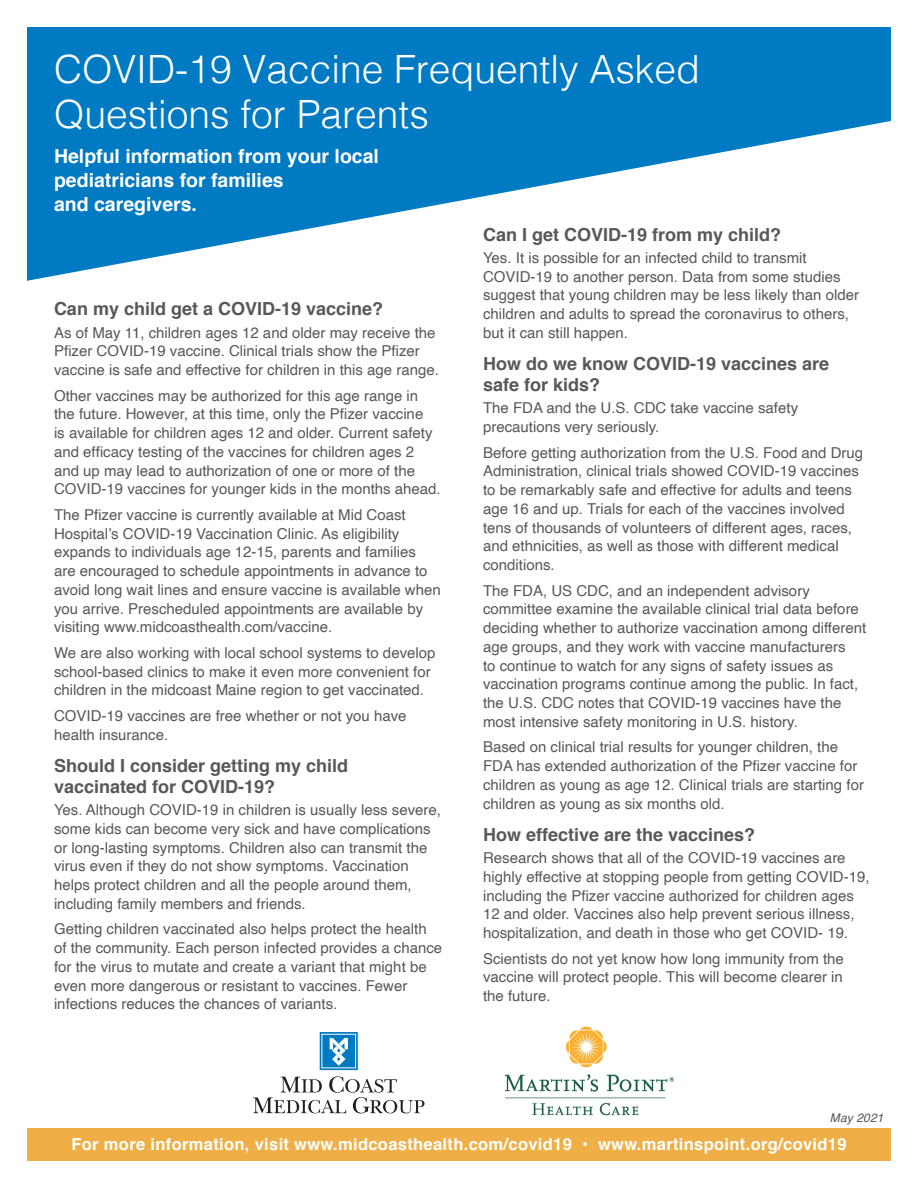
<style>
.page{position:relative;width:918px;height:1188px;background:#fff}
.page>*{position:absolute;margin:0;border:0;box-sizing:border-box;transform-origin:0 0}
.t1{font:300 39px/45px "Helvetica";color:#fff}
.t2{font:700 19.5px/24px "Helvetica";color:#fff}
.t3{font:700 18px/21px "Helvetica";color:#57585a}
.t4{font:700 16.5px "Helvetica";letter-spacing:.02em;color:#fff}
.t5{font:15px/18.8px "Helvetica";color:#57585a}
.t6{font:italic 12px "Helvetica";letter-spacing:.01em;color:#57585a}
</style>
<div class="page">
<img style="left:504px;top:1026px;width:171px;height:90px">
<svg style="left:27px;top:27px;width:864px;height:254px;fill:#007ac2"></svg>
<svg style="left:320px;top:1032px;width:38px;height:38px"></svg>
<div style="left:322px;top:1034px;width:34px;height:34px;background:#007ac2"></div>
<svg style="left:330px;top:1038px;width:18px;height:27px"></svg>
<svg style="left:253px;top:1076px;width:171px;height:37px"></svg>
<div style="left:27px;top:1128px;width:864px;height:33px;background:#efaf46"></div>
<p class="t1" style="left:54px;top:44px;width:647px">COVID-19 Vaccine Frequently Asked<br>Questions for Parents</p>
<p class="t2" style="left:54px;top:144px;width:327px">Helpful information from your local pediatricians for families<br>and caregivers.</p>
<p class="t3" style="left:54px;top:299px;width:331px">Can my child get a COVID-19 vaccine?</p>
<p class="t5" style="left:54px;top:323px;width:386px">As of May 11, children ages 12 and older may receive the<br>Pfizer COVID-19 vaccine. Clinical trials show the Pfizer vaccine is safe and effective for children in this age range.</p>
<p class="t5" style="left:54px;top:386px;width:388px">Other vaccines may be authorized for this age range in the future. However, at this time, only the Pfizer vaccine<br>is available for children ages 12 and older. Current safety and efficacy testing of the vaccines for children ages 2 and up may lead to authorization of one or more of the COVID-19 vaccines for younger kids in the months ahead.</p>
<p class="t5" style="left:54px;top:506px;width:388px">The Pfizer vaccine is currently available at Mid Coast Hospital’s COVID-19 Vaccination Clinic. As eligibility expands to individuals age 12-15, parents and families are encouraged to schedule appointments in advance to avoid long wait lines and ensure vaccine is available when you arrive. Prescheduled appointments are available by visiting www.midcoasthealth.com/vaccine.</p>
<p class="t5" style="left:54px;top:644px;width:383px">We are also working with local school systems to develop school-based clinics to make it even more convenient for children in the midcoast Maine region to get vaccinated.</p>
<p class="t5" style="left:54px;top:707px;width:354px">COVID-19 vaccines are free whether or not you have health insurance.</p>
<p class="t3" style="left:54px;top:755px;width:296px">Should I consider getting my child vaccinated for COVID-19?</p>
<p class="t5" style="left:54px;top:801px;width:389px">Yes. Although COVID-19 in children is usually less severe, some kids can become very sick and have complications or long-lasting symptoms. Children also can transmit the virus even if they do not show symptoms. Vaccination helps protect children and all the people around them, including family members and friends.</p>
<p class="t5" style="left:54px;top:920px;width:390px">Getting children vaccinated also helps protect the health of the community. Each person infected provides a chance for the virus to mutate and create a variant that might be even more dangerous or resistant to vaccines. Fewer infections reduces the chances of variants.</p>
<p class="t3" style="left:483px;top:224px;width:300px">Can I get COVID-19 from my child?</p>
<p class="t5" style="left:483px;top:249px;width:378px">Yes. It is possible for an infected child to transmit COVID-19 to another person. Data from some studies suggest that young children may be less likely than older children and adults to spread the coronavirus to others, but it can still happen.</p>
<p class="t3" style="left:483px;top:353px;width:348px">How do we know COVID-19 vaccines are safe for kids?</p>
<p class="t5" style="left:483px;top:399px;width:317px">The FDA and the U.S. CDC take vaccine safety precautions very seriously.</p>
<p class="t5" style="left:483px;top:443px;width:382px">Before getting authorization from the U.S. Food and Drug Administration, clinical trials showed COVID-19 vaccines to be remarkably safe and effective for adults and teens age 16 and up. Trials for each of the vaccines involved tens of thousands of volunteers of different ages, races, and ethnicities, as well as those with different medical conditions.</p>
<p class="t5" style="left:483px;top:581px;width:385px">The FDA, US CDC, and an independent advisory committee examine the available clinical trial data before deciding whether to authorize vaccination among different age groups, and they work with vaccine manufacturers<br>to continue to watch for any signs of safety issues as vaccination programs continue among the public. In fact, the U.S. CDC notes that COVID-19 vaccines have the most intensive safety monitoring in U.S. history.</p>
<p class="t5" style="left:483px;top:738px;width:382px">Based on clinical trial results for younger children, the FDA has extended authorization of the Pfizer vaccine for children as young as age 12. Clinical trials are starting for children as young as six months old.</p>
<p class="t3" style="left:483px;top:824px;width:274px">How effective are the vaccines?</p>
<p class="t5" style="left:483px;top:849px;width:388px">Research shows that all of the COVID-19 vaccines are highly effective at stopping people from getting COVID-19, including the Pfizer vaccine authorized for children ages 12 and older. Vaccines also help prevent serious illness, hospitalization, and death in those who get COVID- 19.</p>
<p class="t5" style="left:483px;top:949px;width:362px;text-align:justify">Scientists do not yet know how long immunity from the vaccine will protect people. This will become clearer in the future.</p>
<p class="t6" style="left:830px;top:1108px;width:55px">May 2021</p>
<p class="t4" style="left:71px;top:1131px;width:777px">For more information, visit www.midcoasthealth.com/covid19 • www.martinspoint.org/covid19</p>
</div>
